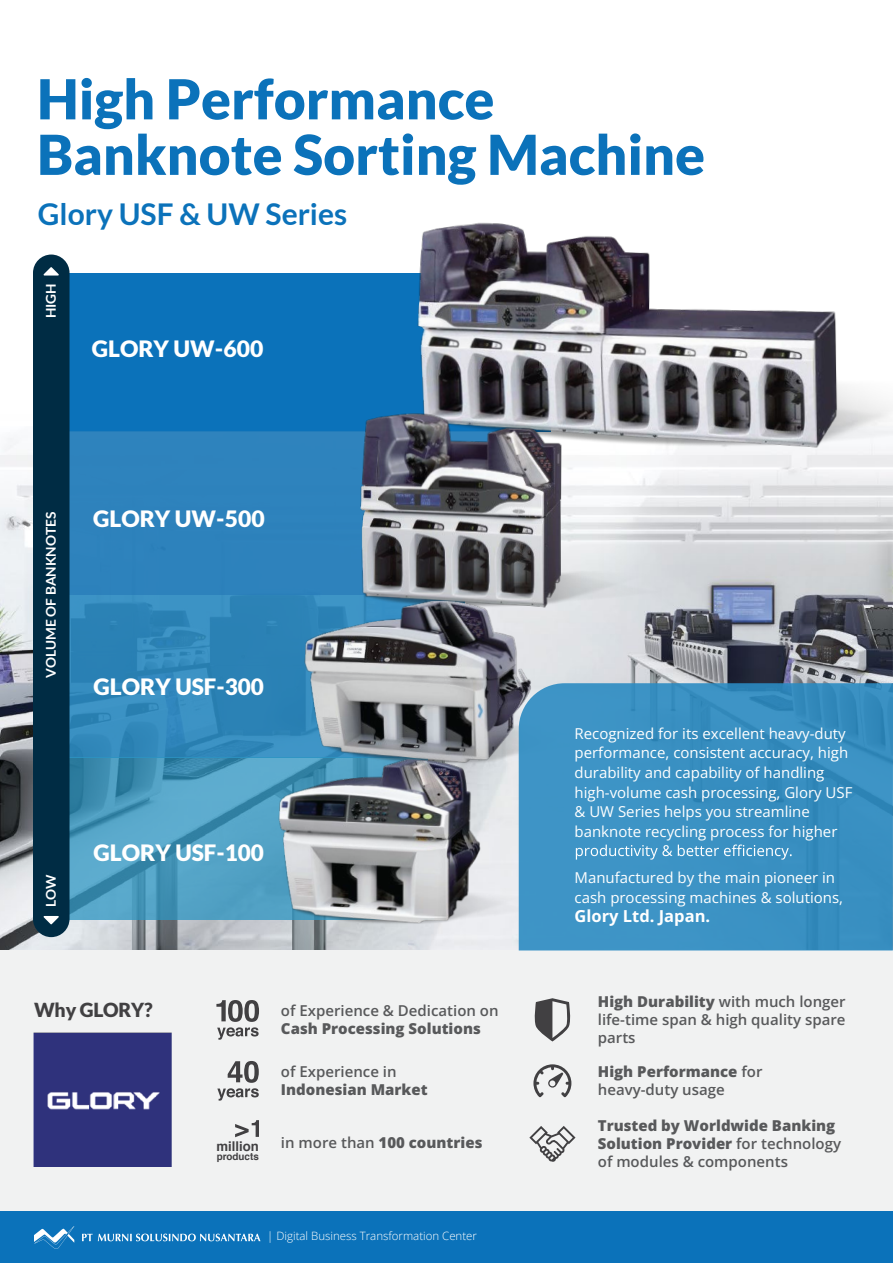
<style>
.page{position:relative;width:893px;height:1263px;background:#fff}
.page>*{position:absolute;margin:0;border:0;box-sizing:border-box;transform-origin:0 0}
.t1{font:900 55.2px/55.5px "Lato";color:#0b72ba}
.t2{font:700 30px "Lato";color:#0b72ba}
.t3{font:900 22.5px "Lato";color:#fff}
.t4{font:900 19.35px "Lato";letter-spacing:-.01em;color:#414042}
.t5{font:700 16.5px "Open Sans";color:#fff}
.t6{font:15px/19.5px "Open Sans";color:#fff}
.t7{font:600 15px/18px "Open Sans";color:#58595b;text-align:justify}
.t8{font:800 15px/18px "Open Sans";color:#58595b}
.t9{font:700 13.5px "Lato";color:#fff}
.t10{font:700 13.5px "Helvetica";color:#414042}
.t11{font:300 11.4px "Open Sans";color:#fff}
.t12{font:700 10.05px "Helvetica";color:#414042}
.s1{font-weight:600}
.s2{font-weight:800}
</style>
<div class="page">
<img style="left:0;top:438px;width:893px;height:512px">
<div style="left:53px;top:273px;width:498px;height:158px;background:#0b72ba"></div>
<div style="left:53px;top:431px;width:461px;height:163px;background:#2e82bc"></div>
<div style="left:53px;top:595px;width:412px;height:162px;background:linear-gradient(to bottom,#2e85b8,#3288bb)"></div>
<svg style="left:70px;top:757px;width:230px;height:163px;background:#4d9cbf"></svg>
<div style="left:0;top:950px;width:893px;height:261px;background:#f1f2f2"></div>
<div style="left:0;top:1211px;width:893px;height:52px;background:#0b72ba"></div>
<svg style="left:216px;top:1000px;width:43px;height:40px"></svg>
<svg style="left:217px;top:1061px;width:42px;height:39px"></svg>
<svg style="left:534px;top:998px;width:37px;height:43px"></svg>
<svg style="left:533px;top:1064px;width:38px;height:33px"></svg>
<svg style="left:529px;top:1126px;width:46px;height:36px"></svg>
<img style="left:34px;top:1032px;width:137px;height:134px">
<svg style="left:235px;top:1120px;width:24px;height:17px"></svg>
<div style="left:33px;top:255px;width:37px;height:682px;background:#002c44;border-radius:18px"></div>
<svg style="left:43px;top:267px;width:16px;height:9px"></svg>
<svg style="left:43px;top:916px;width:16px;height:8px"></svg>
<img style="left:417px;top:222px;width:476px;height:236px">
<img style="left:347px;top:409px;width:348px;height:203px">
<img style="left:300px;top:599px;width:322px;height:159px">
<img style="left:274px;top:758px;width:245px;height:170px">
<svg style="left:519px;top:683px;width:374px;height:267px;background:#3a90c2"></svg>
<svg style="left:576px;top:844px;width:216px;height:16px;background:#5ea5ce"></svg>
<svg style="left:82px;top:1233px;width:179px;height:8px"></svg>
<svg style="left:34px;top:1226px;width:40px;height:23px"></svg>
<h1 class="t1" style="left:37px;top:75px;width:669px">High Performance<br>Banknote Sorting Machine</h1>
<h2 class="t2" style="left:38px;top:203px;width:311px">Glory USF &amp; UW Series</h2>
<p class="t9" style="left:46px;top:318px;width:37px;rotate:-90deg">HIGH</p>
<h3 class="t3" style="left:92px;top:340px;width:173px">GLORY UW-600</h3>
<p class="t9" style="left:46px;top:678px;width:168px;rotate:-90deg">VOLUME OF BANKNOTES</p>
<h3 class="t3" style="left:93px;top:510px;width:173px">GLORY UW-500</h3>
<h3 class="t3" style="left:94px;top:678px;width:172px">GLORY USF-300</h3>
<p class="t9" style="left:46px;top:907px;width:34px;rotate:-90deg">LOW</p>
<h3 class="t3" style="left:94px;top:844px;width:172px">GLORY USF-100</h3>
<p class="t4" style="left:34px;top:1002px;width:120px">Why GLORY?</p>
<p class="t10" style="left:216px;top:1141px;width:44px">million</p>
<p class="t12" style="left:217px;top:1153px;width:44px">products</p>
<p class="t7" style="left:281px;top:1003px;width:219px">of Experience &amp; Dedication on</p>
<p class="t8" style="left:281px;top:1021px;width:201px">Cash Processing Solutions</p>
<p class="t7" style="left:281px;top:1064px;width:117px">of Experience in</p>
<p class="t8" style="left:281px;top:1082px;width:148px">Indonesian Market</p>
<p class="t8" style="left:281px;top:1135px;width:203px"><span class="s1">in more than</span> 100 countries</p>
<p class="t11" style="left:267px;top:1231px;width:211px">| Digital Business Transformation Center</p>
<p class="t6" style="left:574px;top:725px;width:279px">Recognized for its excellent heavy-duty performance, consistent accuracy, high durability and capability of handling high-volume cash processing, Glory USF &amp; UW Series helps you streamline banknote recycling process for higher</p>
<p class="t6" style="left:574px;top:869px;width:270px">Manufactured by the main pioneer in cash processing machines &amp; solutions,</p>
<p class="t5" style="left:574px;top:909px;width:137px">Glory Ltd. Japan.</p>
<p class="t7" style="left:598px;top:994px;width:249px"><span class="s2">High Durability</span> with much longer life-time span &amp; high quality spare parts</p>
<p class="t7" style="left:598px;top:1064px;width:166px"><span class="s2">High Performance</span> for heavy-duty usage</p>
<p class="t8" style="left:598px;top:1118px;width:245px">Trusted by Worldwide Banking<br>Solution Provider <span class="s1">for technology of modules &amp; components</span></p>
</div>
